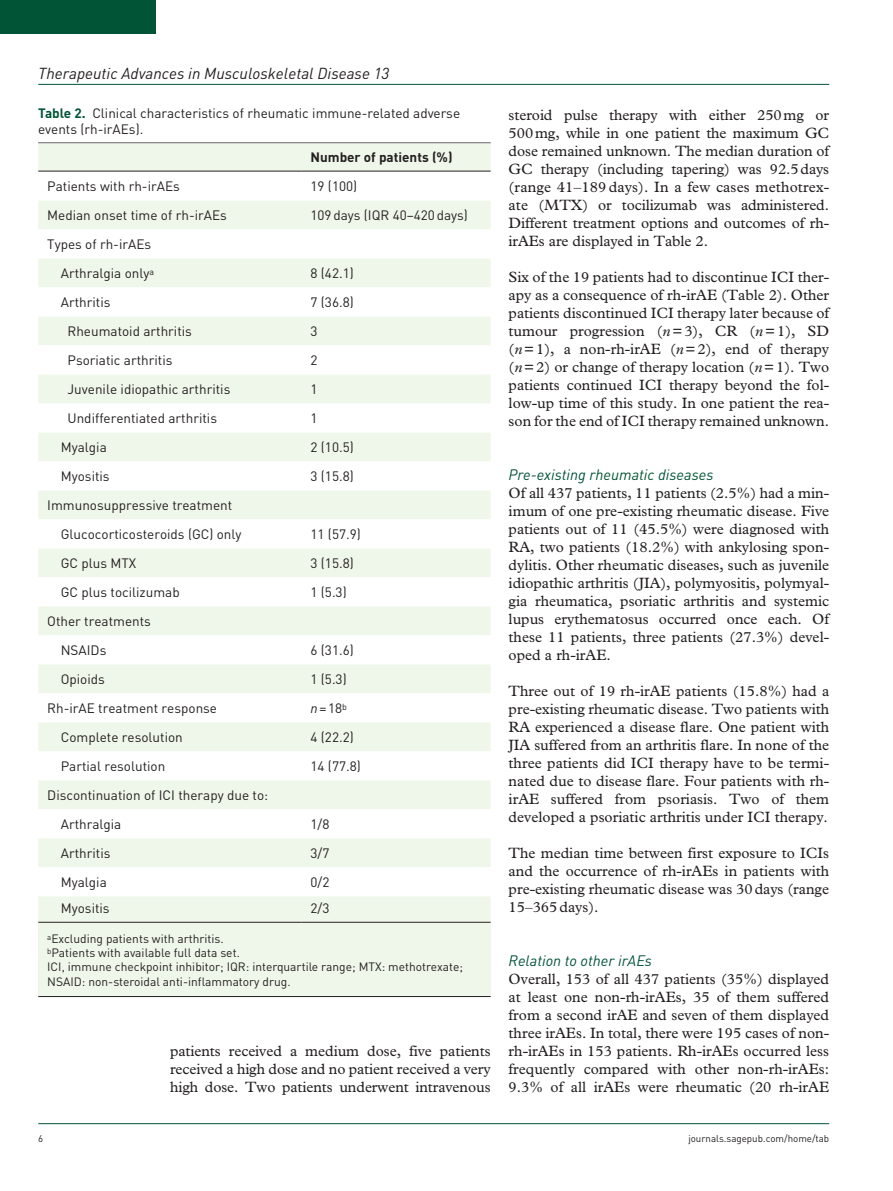
<style>
.page{position:relative;width:893px;height:1191px;background:#fff}
.page>*{position:absolute;margin:0;border:0;box-sizing:border-box;transform-origin:0 0}
.t1{font:italic 15.75px "DIN";color:#231f20}
.t2{font:15px/18px "Plantin Std";color:#231f20;text-align:justify}
.t3{font:italic 15px "DIN";color:#015436}
.t4{font:13.5px/29px "DIN";color:#231f20}
.t5{font:700 13.5px "DIN";color:#231f20}
.t6{font:12px/14.2px "DIN";color:#231f20}
.t7{font:9.75px "DIN";color:#231f20}
.s1{font-weight:700;color:#015436}
.s2{font-style:italic}
</style>
<div class="page">
<hr style="left:38px;top:84px;width:791px;height:1px;background:#015436">
<hr style="left:38px;top:1123px;width:791px;height:1px;background:#015436">
<div style="left:0;top:0;width:155px;height:34px;background:#015436"></div>
<div style="left:38px;top:922px;width:453px;height:74px;background:#eff7ea"></div>
<hr style="left:38px;top:996px;width:453px;height:1px;background:#231f20">
<svg style="left:38px;top:143px;width:453px;height:779px;background:#ecf3e7"></svg>
<svg style="left:38px;top:171px;width:453px;height:725px"></svg>
<hr style="left:38px;top:171px;width:263px;height:1px;background:#231f20">
<hr style="left:302px;top:171px;width:189px;height:1px;background:#231f20">
<hr style="left:38px;top:922px;width:263px;height:1px;background:#231f20">
<hr style="left:302px;top:922px;width:189px;height:1px;background:#231f20">
<p class="t1" style="left:38px;top:63px;width:353px">Therapeutic Advances in Musculoskeletal Disease 13</p>
<p class="t4" style="left:38px;top:105px;width:423px;line-height:15.8px"><span class="s1">Table 2.</span> Clinical characteristics of rheumatic immune-related adverse events (rh-irAEs).</p>
<p class="t5" style="left:310px;top:148px;width:144px">Number of patients (%)</p>
<p class="t4" style="left:47px;top:172px;width:134px">Patients with rh-irAEs</p>
<p class="t4" style="left:310px;top:172px;width:48px">19 (100)</p>
<p class="t4" style="left:47px;top:201px;width:181px">Median onset time of rh-irAEs</p>
<p class="t4" style="left:310px;top:201px;width:159px">109days (IQR 40–420days)</p>
<p class="t4" style="left:47px;top:230px;width:108px;text-align:right">Types of rh-irAEs<br>Arthralgia only<sup>a</sup></p>
<p class="t4" style="left:310px;top:259px;width:45px">8 (42.1)</p>
<p class="t4" style="left:61px;top:288px;width:51px">Arthritis</p>
<p class="t4" style="left:310px;top:288px;width:45px">7 (36.8)</p>
<p class="t4" style="left:68px;top:317px;width:126px">Rheumatoid arthritis</p>
<p class="t4" style="left:310px;top:317px;width:9px">3</p>
<p class="t4" style="left:68px;top:346px;width:106px">Psoriatic arthritis</p>
<p class="t4" style="left:310px;top:346px;width:9px">2</p>
<p class="t4" style="left:68px;top:375px;width:164px">Juvenile idiopathic arthritis</p>
<p class="t4" style="left:310px;top:375px;width:9px">1</p>
<p class="t4" style="left:68px;top:404px;width:151px">Undifferentiated arthritis</p>
<p class="t4" style="left:310px;top:404px;width:9px">1</p>
<p class="t4" style="left:61px;top:433px;width:48px">Myalgia</p>
<p class="t4" style="left:310px;top:433px;width:45px">2 (10.5)</p>
<p class="t4" style="left:61px;top:462px;width:50px">Myositis</p>
<p class="t4" style="left:310px;top:462px;width:45px">3 (15.8)</p>
<p class="t4" style="left:61px;top:491px;width:182px;text-indent:-14px">Immunosuppressive treatment<br>Glucocorticosteroids (GC) only</p>
<p class="t4" style="left:310px;top:520px;width:52px">11 (57.9)</p>
<p class="t4" style="left:61px;top:549px;width:77px">GC plus MTX</p>
<p class="t4" style="left:310px;top:549px;width:45px">3 (15.8)</p>
<p class="t4" style="left:61px;top:578px;width:120px">GC plus tocilizumab</p>
<p class="t4" style="left:310px;top:578px;width:38px">1 (5.3)</p>
<p class="t4" style="left:61px;top:607px;width:92px;text-indent:-14px">Other treatments<br>NSAIDs</p>
<p class="t4" style="left:310px;top:636px;width:45px">6 (31.6)</p>
<p class="t4" style="left:61px;top:665px;width:46px">Opioids</p>
<p class="t4" style="left:310px;top:665px;width:38px">1 (5.3)</p>
<p class="t4" style="left:47px;top:694px;width:171px">Rh-irAE treatment response</p>
<p class="t4" style="left:310px;top:694px;width:38px"><span class="s2">n</span>=18<sup>b</sup></p>
<p class="t4" style="left:61px;top:722px;width:124px">Complete resolution</p>
<p class="t4" style="left:311px;top:722px;width:45px">4 (22.2)</p>
<p class="t4" style="left:61px;top:751px;width:106px">Partial resolution</p>
<p class="t4" style="left:311px;top:751px;width:52px">14 (77.8)</p>
<p class="t4" style="left:61px;top:780px;width:209px;text-indent:-14px">Discontinuation of ICI therapy due to:<br>Arthralgia</p>
<p class="t4" style="left:311px;top:809px;width:20px">1/8</p>
<p class="t4" style="left:61px;top:838px;width:51px">Arthritis</p>
<p class="t4" style="left:311px;top:838px;width:20px">3/7</p>
<p class="t4" style="left:61px;top:867px;width:48px">Myalgia</p>
<p class="t4" style="left:311px;top:867px;width:20px">0/2</p>
<p class="t4" style="left:61px;top:893px;width:50px">Myositis</p>
<p class="t4" style="left:311px;top:893px;width:20px">2/3</p>
<p class="t6" style="left:47px;top:931px;width:417px"><sup>a</sup>Excluding patients with arthritis.<br><sup>b</sup>Patients with available full data set.<br>ICI, immune checkpoint inhibitor; IQR: interquartile range; MTX: methotrexate; NSAID: non-steroidal anti-inflammatory drug.</p>
<p class="t2" style="left:170px;top:1042px;width:322px">patients received a medium dose, five patients received a high dose and no patient received a very high dose. Two patients underwent intravenous</p>
<p class="t2" style="left:509px;top:106px;width:322px">steroid pulse therapy with either 250mg or 500mg, while in one patient the maximum GC dose remained unknown. The median duration of GC therapy (including tapering) was 92.5days (range 41–189 days). In a few cases methotrex&shy;ate (MTX) or tocilizumab was administered.<br>Different treatment options and outcomes of rh&shy;irAEs are displayed in Table 2.</p>
<p class="t2" style="left:509px;top:268px;width:322px">Six of the 19 patients had to discontinue ICI ther&shy;apy as a consequence of rh-irAE (Table 2). Other patients discontinued ICI therapy later because of tumour progression (<span class="s2">n</span>=3), CR (<span class="s2">n</span>=1), SD (<span class="s2">n</span>=1), a non-rh-irAE (<span class="s2">n</span>=2), end of therapy (<span class="s2">n</span>=2) or change of therapy location (<span class="s2">n</span>=1). Two patients continued ICI therapy beyond the fol&shy;low-up time of this study. In one patient the rea&shy;son for the end of ICI therapy remained unknown.</p>
<p class="t3" style="left:509px;top:465px;width:206px">Pre-existing rheumatic diseases</p>
<p class="t2" style="left:509px;top:484px;width:322px">Of all 437 patients, 11 patients (2.5%) had a min&shy;imum of one pre-existing rheumatic disease. Five patients out of 11 (45.5%) were diagnosed with RA, two patients (18.2%) with ankylosing spon&shy;dylitis. Other rheumatic diseases, such as juvenile idiopathic arthritis (JIA), polymyositis, polymyal&shy;gia rheumatica, psoriatic arthritis and systemic lupus erythematosus occurred once each. Of these 11 patients, three patients (27.3%) devel&shy;oped a rh-irAE.</p>
<p class="t2" style="left:509px;top:682px;width:322px">Three out of 19 rh-irAE patients (15.8%) had a pre-existing rheumatic disease. Two patients with RA experienced a disease flare. One patient with JIA suffered from an arthritis flare. In none of the three patients did ICI therapy have to be termi&shy;nated due to disease flare. Four patients with rh&shy;irAE suffered from psoriasis. Two of them developed a psoriatic arthritis under ICI therapy.</p>
<p class="t2" style="left:509px;top:844px;width:322px">The median time between first exposure to ICIs and the occurrence of rh-irAEs in patients with pre-existing rheumatic disease was 30days (range 15–365days).</p>
<p class="t3" style="left:509px;top:951px;width:145px">Relation to other irAEs</p>
<p class="t2" style="left:509px;top:970px;width:322px">Overall, 153 of all 437 patients (35%) displayed at least one non-rh-irAEs, 35 of them suffered from a second irAE and seven of them displayed three irAEs. In total, there were 195 cases of non&shy;rh-irAEs in 153 patients. Rh-irAEs occurred less frequently compared with other non-rh-irAEs:<br>9.3% of all irAEs were rheumatic (20 rh-irAE</p>
<p class="t7" style="left:38px;top:1132px;width:7px">6</p>
<p class="t7" style="left:688px;top:1132px;width:142px">journals.sagepub.com/home/tab</p>
</div>
